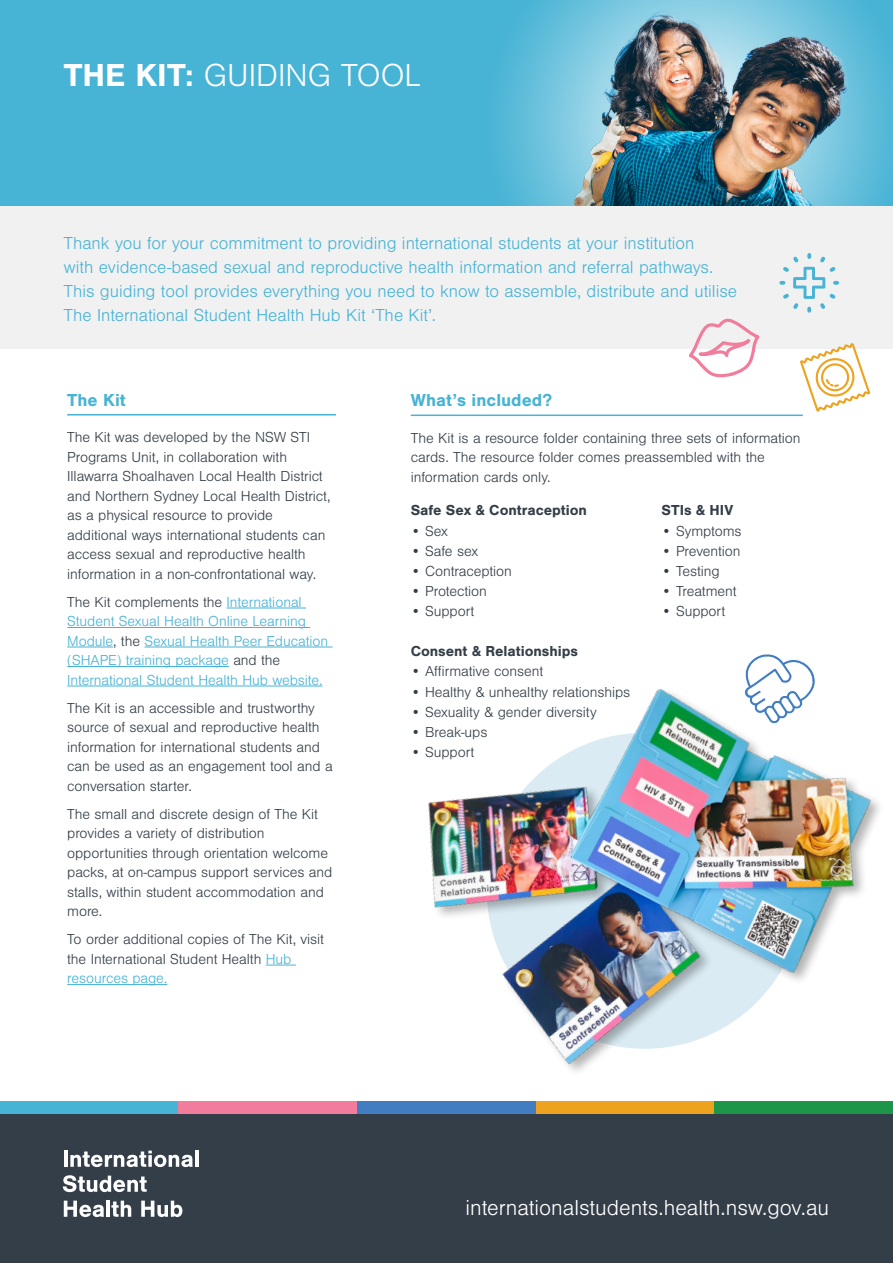
<style>
.page{position:relative;width:893px;height:1263px;background:#fff}
.page>*{position:absolute;margin:0;border:0;box-sizing:border-box;transform-origin:0 0}
.t1{font:300 33px "Nimbus San";color:#fff}
.t2{font:300 22.5px "Nimbus San";color:#fff}
.t3{font:300 18px/24px "Nimbus San";color:#47b3d5}
.t4{font:700 18px "Nimbus San";color:#47b3d5}
.t5{font:300 15px/19.5px "Nimbus San";letter-spacing:-.005em;color:#343e48}
.t6{font:300 15px/19.5px "Nimbus San";letter-spacing:-.005em;color:#47b3d5}
.t7{font:700 15px "Nimbus San";letter-spacing:-.005em;color:#343e48}
.s1{font-weight:700}
.s2{color:#343e48}
.s3{color:#47b3d5}
</style>
<div class="page">
<img style="left:428px;top:689px;width:451px;height:383px">
<div style="left:0;top:125px;width:893px;height:224px;background:#f1f1f1"></div>
<div style="left:0;top:1114px;width:893px;height:149px;background:#343e48"></div>
<hr style="left:67px;top:414px;width:269px;height:1px;background:#47b3d5">
<hr style="left:227px;top:608px;width:79px;height:1px;background:#47b3d5">
<hr style="left:67px;top:627px;width:243px;height:1px;background:#47b3d5">
<hr style="left:67px;top:647px;width:46px;height:1px;background:#47b3d5">
<hr style="left:144px;top:647px;width:188px;height:1px;background:#47b3d5">
<hr style="left:67px;top:666px;width:162px;height:1px;background:#47b3d5">
<hr style="left:67px;top:686px;width:255px;height:1px;background:#47b3d5">
<hr style="left:266px;top:965px;width:30px;height:1px;background:#47b3d5">
<hr style="left:67px;top:984px;width:100px;height:1px;background:#47b3d5">
<hr style="left:411px;top:415px;width:392px;height:1px;background:#47b3d5">
<hr style="left:64px;top:1150px;width:3px;height:17px;background:#fff">
<svg style="left:70px;top:1150px;width:123px;height:17px"></svg>
<hr style="left:195px;top:1150px;width:4px;height:17px;background:#fff">
<svg style="left:63px;top:1175px;width:84px;height:17px"></svg>
<svg style="left:64px;top:1200px;width:40px;height:17px"></svg>
<hr style="left:106px;top:1200px;width:4px;height:17px;background:#fff">
<svg style="left:111px;top:1200px;width:20px;height:17px"></svg>
<svg style="left:141px;top:1200px;width:41px;height:17px"></svg>
<div style="left:0;top:0;width:893px;height:206px;background:#47b3d5"></div>
<div style="left:0;top:1101px;width:179px;height:13px;background:#47b3d5"></div>
<div style="left:357px;top:1101px;width:179px;height:13px;background:#417dc0"></div>
<div style="left:179px;top:1101px;width:178px;height:13px;background:#f27c9c"></div>
<div style="left:536px;top:1101px;width:178px;height:13px;background:#eea320"></div>
<div style="left:714px;top:1101px;width:179px;height:13px;background:#1d9649"></div>
<img style="left:501px;top:0;width:390px;height:206px">
<svg style="left:689px;top:253px;width:181px;height:159px"></svg>
<svg style="left:744px;top:654px;width:72px;height:70px"></svg>
<h1 class="t1" style="left:64px;top:58px;width:358px"><span class="s1">THE KIT:</span> GUIDING TOOL</h1>
<p class="t3" style="left:64px;top:231px;width:675px">Thank you for your commitment to providing international students at your institution<br>with evidence-based sexual and reproductive health information and referral pathways.<br>This guiding tool provides everything you need to know to assemble, distribute and utilise The International Student Health Hub Kit ‘The Kit’.</p>
<p class="t4" style="left:67px;top:389px;width:60px">The Kit</p>
<p class="t5" style="left:67px;top:428px;width:265px">The Kit was developed by the NSW STI Programs Unit, in collaboration with Illawarra Shoalhaven Local Health District and Northern Sydney Local Health District, as a physical resource to provide additional ways international students can access sexual and reproductive health information in a non-confrontational way.</p>
<p class="t6" style="left:67px;top:592px;width:262px"><span class="s2">The Kit complements the</span> International Student Sexual Health Online Learning Module<span class="s2">, the</span> Sexual Health Peer Education (SHAPE) training package <span class="s2">and the </span>International Student Health Hub website.</p>
<p class="t5" style="left:67px;top:698px;width:267px">The Kit is an accessible and trustworthy source of sexual and reproductive health information for international students and can be used as an engagement tool and a conversation starter.</p>
<p class="t5" style="left:67px;top:804px;width:267px">The small and discrete design of The Kit provides a variety of distribution opportunities through orientation welcome packs, at on-campus support services and stalls, within student accommodation and more.</p>
<p class="t5" style="left:67px;top:930px;width:258px">To order additional copies of The Kit, visit the International Student Health <span class="s3">Hub resources page.</span></p>
<p class="t4" style="left:411px;top:390px;width:143px">What’s included?</p>
<p class="t5" style="left:411px;top:428px;width:391px">The Kit is a resource folder containing three sets of information cards. The resource folder comes preassembled with the information cards only.</p>
<p class="t7" style="left:411px;top:502px;width:178px">Safe Sex &amp; Contraception</p>
<p class="t5" style="left:411px;top:521px;width:39px">• Sex</p>
<p class="t5" style="left:411px;top:541px;width:69px">• Safe sex</p>
<p class="t5" style="left:411px;top:561px;width:103px">• Contraception</p>
<p class="t5" style="left:411px;top:582px;width:78px">• Protection</p>
<p class="t5" style="left:411px;top:602px;width:65px">• Support</p>
<p class="t7" style="left:662px;top:502px;width:73px">STIs &amp; HIV</p>
<p class="t5" style="left:662px;top:521px;width:81px">• Symptoms</p>
<p class="t5" style="left:662px;top:541px;width:80px">• Prevention</p>
<p class="t5" style="left:662px;top:561px;width:59px">• Testing</p>
<p class="t5" style="left:662px;top:582px;width:76px">• Treatment</p>
<p class="t5" style="left:662px;top:602px;width:65px">• Support</p>
<p class="t7" style="left:411px;top:643px;width:169px">Consent &amp; Relationships</p>
<p class="t5" style="left:411px;top:662px;width:134px">• Affirmative consent</p>
<p class="t5" style="left:411px;top:682px;width:221px">• Healthy &amp; unhealthy relationships</p>
<p class="t5" style="left:411px;top:702px;width:187px">• Sexuality &amp; gender diversity</p>
<p class="t5" style="left:411px;top:722px;width:78px">• Break-ups</p>
<p class="t5" style="left:411px;top:743px;width:65px">• Support</p>
<h2 class="t2" style="left:465px;top:1196px;width:365px">internationalstudents.health.nsw.gov.au</h2>
</div>
